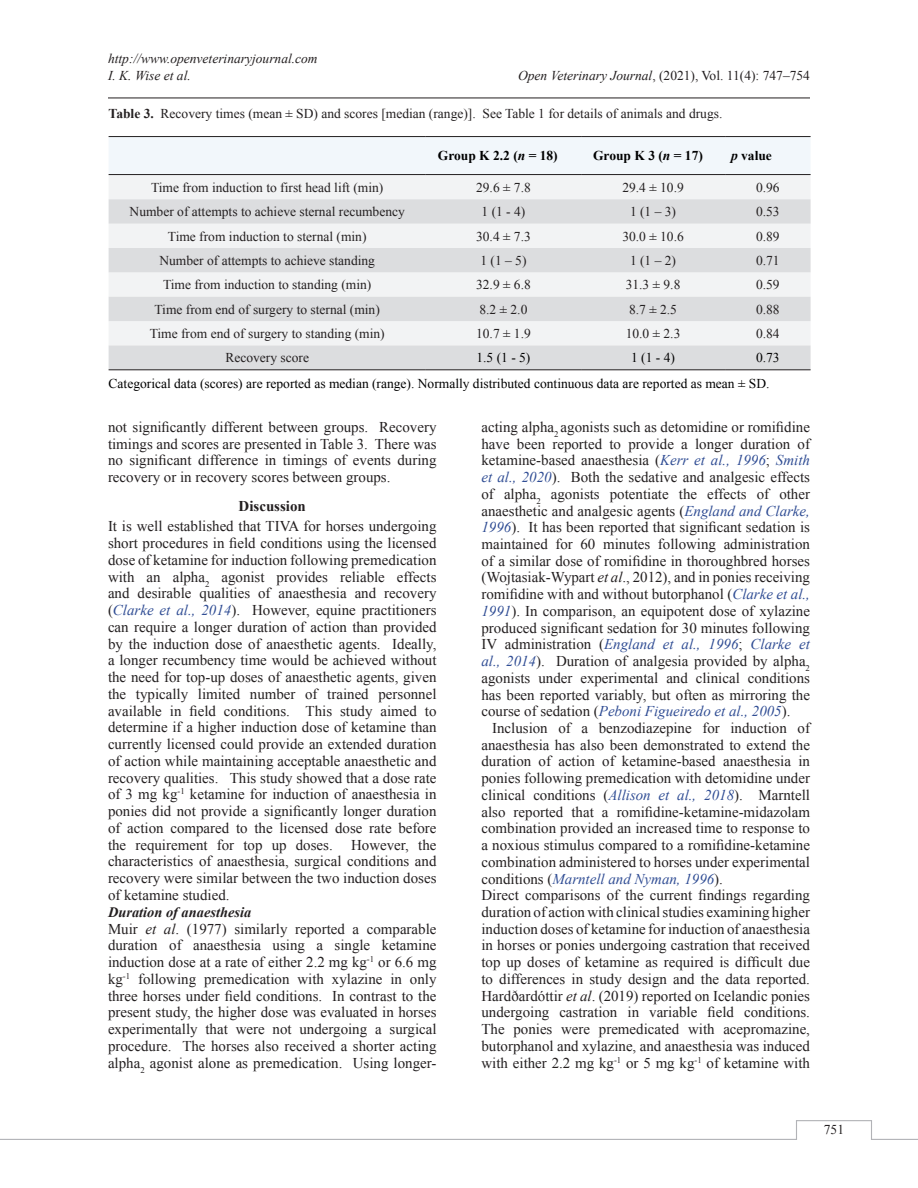
<style>
.page{position:relative;width:918px;height:1188px;background:#fff}
.page>*{position:absolute;margin:0;border:0;box-sizing:border-box;transform-origin:0 0}
.Para{font:15px/16.8px "Times New Roman";color:#231f20;text-align:justify}
.A_Head{font:700 15px "Times New Roman";color:#231f20}
.B_Head{font:italic 700 14.4px "Times New Roman";color:#231f20}
.Table_Text{font:13.5px "Times New Roman";color:#231f20}
.Table_Caption{font:13.5px "Times New Roman";color:#231f20}
.Table_Text-2{font:13.5px "Times New Roman";color:#000}
.t1{font:italic 13.5px/16.2px "Times New Roman";color:#231f20}
.Table_Caption-2{font:700 13.5px "Times New Roman";color:#000}
.s1{font-style:italic}
.s2{font-weight:700}
.s3{font-style:italic;color:#304d94}
</style>
<div class="page">
<hr style="left:108px;top:98px;width:702px;height:1px;background:#231f20">
<svg style="left:0;top:1120px;width:918px;height:20px"></svg>
<div style="left:109px;top:137px;width:702px;height:37px;background:#f2f7fb"></div>
<div style="left:109px;top:175px;width:702px;height:24px;background:#f2f3f4"></div>
<svg style="left:109px;top:199px;width:702px;height:170px;fill:#dcdddf"></svg>
<hr style="left:109px;top:369px;width:317px;height:1px;background:#231f20">
<hr style="left:426px;top:369px;width:155px;height:1px;background:#231f20">
<hr style="left:581px;top:369px;width:144px;height:1px;background:#231f20">
<hr style="left:725px;top:369px;width:86px;height:1px;background:#231f20">
<hr style="left:109px;top:136px;width:317px;height:1px;background:#231f20">
<hr style="left:426px;top:136px;width:155px;height:1px;background:#231f20">
<hr style="left:581px;top:136px;width:144px;height:1px;background:#231f20">
<hr style="left:725px;top:136px;width:86px;height:1px;background:#231f20">
<hr style="left:109px;top:174px;width:317px;height:1px;background:#231f20">
<hr style="left:426px;top:174px;width:155px;height:1px;background:#231f20">
<hr style="left:581px;top:174px;width:144px;height:1px;background:#231f20">
<hr style="left:725px;top:174px;width:86px;height:1px;background:#231f20">
<p class="t1" style="left:108px;top:50px;width:211px">http://www.openveterinaryjournal.com<br>I. K. Wise et al.</p>
<p class="Table_Caption" style="left:518px;top:66px;width:293px"><span class="s1">Open Veterinary Journal</span>, (2021), Vol. 11(4): 747–754</p>
<p class="Table_Caption" style="left:109px;top:105px;width:615px"><span class="s2">Table 3.</span> Recovery times (mean ± SD) and scores [median (range)]. See Table 1 for details of animals and drugs.</p>
<p class="Table_Caption-2" style="left:438px;top:146px;width:121px">Group K 2.2 (<span class="s1">n</span> = 18)</p>
<p class="Table_Caption-2" style="left:593px;top:146px;width:111px">Group K 3 (<span class="s1">n</span> = 17)</p>
<p class="Table_Caption-2" style="left:731px;top:146px;width:42px"><span class="s1">p</span> value</p>
<p class="Table_Text" style="left:151px;top:178px;width:234px">Time from induction to first head lift (min)</p>
<p class="Table_Text" style="left:476px;top:178px;width:56px">29.6 ± 7.8</p>
<p class="Table_Text" style="left:622px;top:178px;width:63px">29.4 ± 10.9</p>
<p class="Table_Text" style="left:756px;top:178px;width:25px">0.96</p>
<p class="Table_Text" style="left:130px;top:203px;width:277px">Number of attempts to achieve sternal recumbency</p>
<p class="Table_Text" style="left:482px;top:203px;width:45px">1 (1 - 4)</p>
<p class="Table_Text" style="left:630px;top:203px;width:48px">1 (1 – 3)</p>
<p class="Table_Text" style="left:756px;top:203px;width:25px">0.53</p>
<p class="Table_Text" style="left:168px;top:227px;width:200px">Time from induction to sternal (min)</p>
<p class="Table_Text" style="left:476px;top:227px;width:56px">30.4 ± 7.3</p>
<p class="Table_Text" style="left:622px;top:227px;width:63px">30.0 ± 10.6</p>
<p class="Table_Text" style="left:756px;top:227px;width:25px">0.89</p>
<p class="Table_Text" style="left:159px;top:251px;width:217px">Number of attempts to achieve standing</p>
<p class="Table_Text" style="left:480px;top:251px;width:48px">1 (1 – 5)</p>
<p class="Table_Text" style="left:630px;top:251px;width:48px">1 (1 – 2)</p>
<p class="Table_Text" style="left:756px;top:251px;width:25px">0.71</p>
<p class="Table_Text" style="left:163px;top:276px;width:210px">Time from induction to standing (min)</p>
<p class="Table_Text" style="left:476px;top:276px;width:56px">32.9 ± 6.8</p>
<p class="Table_Text" style="left:626px;top:276px;width:56px">31.3 ± 9.8</p>
<p class="Table_Text" style="left:756px;top:276px;width:25px">0.59</p>
<p class="Table_Text" style="left:155px;top:300px;width:227px">Time from end of surgery to sternal (min)</p>
<p class="Table_Text" style="left:480px;top:300px;width:49px">8.2 ± 2.0</p>
<p class="Table_Text" style="left:629px;top:300px;width:49px">8.7 ± 2.5</p>
<p class="Table_Text" style="left:756px;top:300px;width:25px">0.88</p>
<p class="Table_Text" style="left:150px;top:324px;width:237px">Time from end of surgery to standing (min)</p>
<p class="Table_Text" style="left:476px;top:324px;width:56px">10.7 ± 1.9</p>
<p class="Table_Text" style="left:626px;top:324px;width:56px">10.0 ± 2.3</p>
<p class="Table_Text" style="left:756px;top:324px;width:25px">0.84</p>
<p class="Table_Text" style="left:225px;top:349px;width:85px">Recovery score</p>
<p class="Table_Text-2" style="left:476px;top:349px;width:55px">1.5 (1 - 5)</p>
<p class="Table_Text-2" style="left:631px;top:349px;width:45px">1 (1 - 4)</p>
<p class="Table_Text-2" style="left:756px;top:349px;width:25px">0.73</p>
<p class="Table_Text-2" style="left:109px;top:374px;width:662px">Categorical data (scores) are reported as median (range). Normally distributed continuous data are reported as mean ± SD.</p>
<p class="Para" style="left:108px;top:418px;width:330px">not significantly different between groups. Recovery timings and scores are presented in Table 3. There was no significant difference in timings of events during recovery or in recovery scores between groups.</p>
<p class="A_Head" style="left:239px;top:495px;width:69px">Discussion</p>
<p class="Para" style="left:108px;top:518px;width:330px">It is well established that TIVA for horses undergoing short procedures in field conditions using the licensed dose of ketamine for induction following premedication with an alpha<sub>2</sub> agonist provides reliable effects and desirable qualities of anaesthesia and recovery (<span class="s3">Clarke et al., 2014</span>). However, equine practitioners can require a longer duration of action than provided by the induction dose of anaesthetic agents. Ideally, a longer recumbency time would be achieved without the need for top-up doses of anaesthetic agents, given the typically limited number of trained personnel available in field conditions. This study aimed to determine if a higher induction dose of ketamine than currently licensed could provide an extended duration of action while maintaining acceptable anaesthetic and recovery qualities. This study showed that a dose rate of 3 mg kg<sup>-1</sup> ketamine for induction of anaesthesia in ponies did not provide a significantly longer duration of action compared to the licensed dose rate before the requirement for top up doses. However, the characteristics of anaesthesia, surgical conditions and recovery were similar between the two induction doses of ketamine studied.</p>
<p class="B_Head" style="left:108px;top:902px;width:145px">Duration of anaesthesia</p>
<p class="Para" style="left:108px;top:920px;width:330px">Muir <span class="s1">et al</span>. (1977) similarly reported a comparable duration of anaesthesia using a single ketamine induction dose at a rate of either 2.2 mg kg<sup>-1</sup> or 6.6 mg kg<sup>-1</sup> following premedication with xylazine in only three horses under field conditions. In contrast to the present study, the higher dose was evaluated in horses experimentally that were not undergoing a surgical procedure. The horses also received a shorter acting alpha<sub>2</sub> agonist alone as premedication. Using longer-</p>
<p class="Para" style="left:482px;top:418px;width:330px">acting alpha<sub>2</sub> agonists such as detomidine or romifidine have been reported to provide a longer duration of ketamine-based anaesthesia (<span class="s3">Kerr et al., 1996</span>; <span class="s3">Smith et al., 2020</span>). Both the sedative and analgesic effects of alpha<sub>2</sub> agonists potentiate the effects of other anaesthetic and analgesic agents (<span class="s3">England and Clarke, 1996</span>). It has been reported that significant sedation is maintained for 60 minutes following administration of a similar dose of romifidine in thoroughbred horses (Wojtasiak-Wypart <span class="s1">et al</span>., 2012), and in ponies receiving romifidine with and without butorphanol (<span class="s3">Clarke et al., 1991</span>). In comparison, an equipotent dose of xylazine produced significant sedation for 30 minutes following IV administration (<span class="s3">England et al., 1996</span>; <span class="s3">Clarke et al., 2014</span>). Duration of analgesia provided by alpha<sub>2 </sub>agonists under experimental and clinical conditions has been reported variably, but often as mirroring the course of sedation (<span class="s3">Peboni Figueiredo et al., 2005</span>).</p>
<p class="Para" style="left:482px;top:719px;width:330px;text-indent:11px">Inclusion of a benzodiazepine for induction of anaesthesia has also been demonstrated to extend the duration of action of ketamine-based anaesthesia in ponies following premedication with detomidine under clinical conditions (<span class="s3">Allison et al., 2018</span>). Marntell also reported that a romifidine-ketamine-midazolam combination provided an increased time to response to a noxious stimulus compared to a romifidine-ketamine combination administered to horses under experimental conditions (<span class="s3">Marntell and Nyman, 1996</span>).</p>
<p class="Para" style="left:482px;top:887px;width:330px">Direct comparisons of the current findings regarding duration of action with clinical studies examining higher induction doses of ketamine for induction of anaesthesia in horses or ponies undergoing castration that received top up doses of ketamine as required is difficult due to differences in study design and the data reported.<br>Hardðardóttir <span class="s1">et al</span>. (2019) reported on Icelandic ponies undergoing castration in variable field conditions.<br>The ponies were premedicated with acepromazine, butorphanol and xylazine, and anaesthesia was induced with either 2.2 mg kg<sup>-1</sup> or 5 mg kg<sup>-1</sup> of ketamine with</p>
<p class="Table_Caption" style="left:824px;top:1121px;width:22px">751</p>
</div>
